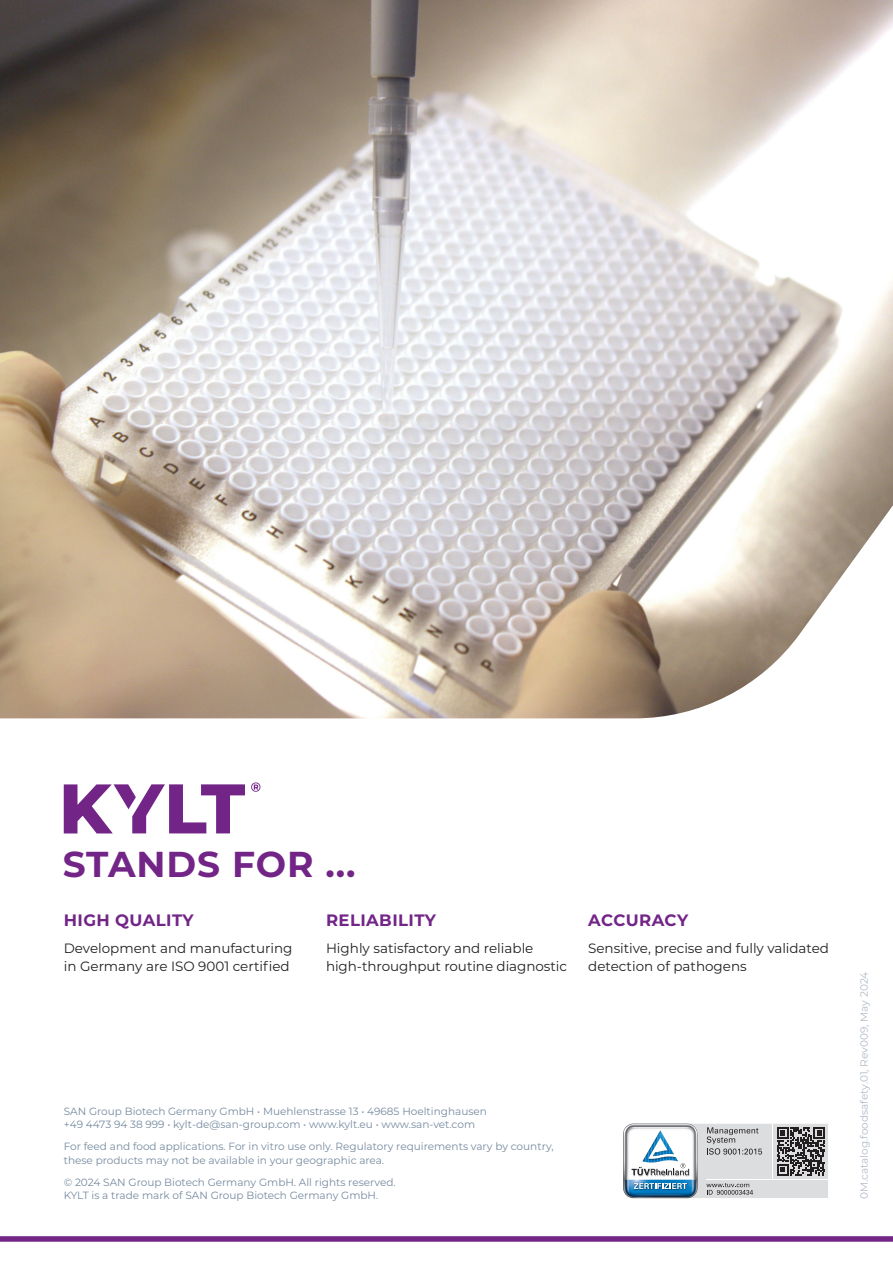
<style>
.page{position:relative;width:893px;height:1263px;background:#fff}
.page>*{position:absolute;margin:0;border:0;box-sizing:border-box;transform-origin:0 0}
.t1{font:700 36px "Montserrat";letter-spacing:.025em;color:#722587}
.t2{font:700 16.5px "Montserrat";letter-spacing:.025em;color:#722587}
.t3{font:13.5px/18px "Montserrat";color:#231f20}
.t4{font:10.5px/13.5px "Montserrat";color:#768a9f}
.t5{font:10.5px "Montserrat";color:#b0bac7}
</style>
<div class="page">
<img style="left:0;top:0;width:893px;height:718px">
<svg style="left:623px;top:1123px;width:205px;height:76px"></svg>
<svg style="left:251px;top:782px;width:9px;height:10px"></svg>
<svg style="left:64px;top:784px;width:181px;height:49px"></svg>
<div style="left:0;top:1236px;width:893px;height:6px;background:#722587"></div>
<h1 class="t1" style="left:63px;top:838px;width:294px">STANDS FOR ...</h1>
<h2 class="t2" style="left:326px;top:908px;width:111px">RELIABILITY</h2>
<p class="t3" style="left:326px;top:939px;width:242px">Highly satisfactory and reliable high-throughput routine diagnostic</p>
<h2 class="t2" style="left:64px;top:908px;width:131px">HIGH QUALITY</h2>
<p class="t3" style="left:64px;top:939px;width:230px">Development and manufacturing in Germany are ISO 9001 certified</p>
<h2 class="t2" style="left:588px;top:908px;width:101px">ACCURACY</h2>
<p class="t3" style="left:588px;top:939px;width:242px">Sensitive, precise and fully validated detection of pathogens</p>
<p class="t4" style="left:64px;top:1104px;width:425px">SAN Group Biotech Germany GmbH • Muehlenstrasse 13 • 49685 Hoeltinghausen +49 4473 94 38 999 • kylt-de@san-group.com • www.kylt.eu • www.san-vet.com</p>
<p class="t4" style="left:64px;top:1139px;width:491px">For feed and food applications. For in vitro use only. Regulatory requirements vary by country, these products may not be available in your geographic area.</p>
<p class="t4" style="left:64px;top:1175px;width:333px">© 2024 SAN Group Biotech Germany GmbH. All rights reserved.<br>KYLT is a trade mark of SAN Group Biotech Germany GmbH.</p>
<p class="t5" style="left:857px;top:1199px;width:229px;rotate:-90deg">0M.catalog.foodsafety.01, Rev009, May 2024</p>
</div>
